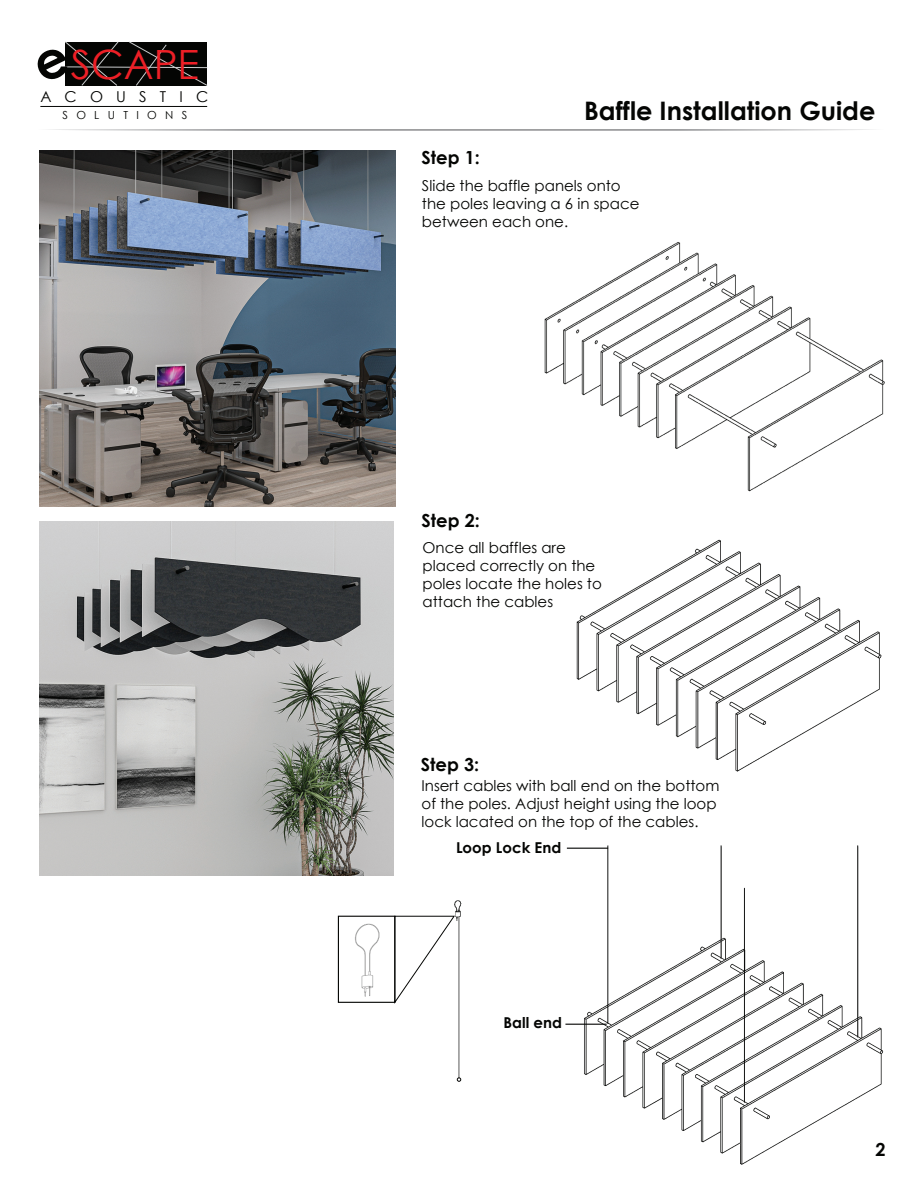
<style>
.page{position:relative;width:918px;height:1188px;background:#fff}
.page>*{position:absolute;margin:0;border:0;box-sizing:border-box;transform-origin:0 0}
.t1{font:40.35px "Century Gothic";color:#ed1f26}
.t2{font:700 25.5px "Century Gothic";color:#040503}
.t3{font:700 18px "Century Gothic";color:#040503}
.t4{font:15px/18px "Century Gothic";color:#040503}
.t5{font:700 15px "Century Gothic";color:#040503}
.t6{font:15px "Century Gothic";letter-spacing:.875em;color:#040503}
.t7{font:11.1px "Century Gothic";letter-spacing:.745em;color:#040503}
</style>
<div class="page">
<img style="left:544px;top:242px;width:341px;height:250px">
<img style="left:576px;top:539px;width:306px;height:233px">
<img style="left:570px;top:845px;width:314px;height:320px">
<svg style="left:50px;top:129px;width:822px;height:2px;background:#bababc"></svg>
<img style="left:39px;top:151px;width:356px;height:355px">
<img style="left:39px;top:521px;width:355px;height:355px">
<img style="left:355px;top:923px;width:25px;height:74px">
<div style="left:338px;top:916px;width:57px;height:87px;border:1px solid #040503"></div>
<img style="left:443px;top:900px;width:19px;height:177px">
<svg style="left:457px;top:1077px;width:4px;height:5px"></svg>
<svg style="left:394px;top:916px;width:61px;height:88px"></svg>
<hr style="left:565px;top:1024px;width:42px;height:1px;background:#040503">
<hr style="left:567px;top:848px;width:41px;height:1px;background:#040503">
<hr style="left:40px;top:106px;width:167px;height:1px;background:#040503">
<svg style="left:65px;top:41px;width:142px;height:45px;background:#151615"></svg>
<h1 class="t1" style="left:71px;top:36px;width:130px">SCAPE</h1>
<p class="t6" style="left:40px;top:86px;width:169px">ACOUSTIC</p>
<p class="t7" style="left:62px;top:107px;width:126px">SOLUTIONS</p>
<p class="t3" style="left:422px;top:144px;width:60px">Step 1:</p>
<h2 class="t2" style="left:584px;top:92px;width:293px">Baffle Installation Guide</h2>
<p class="t4" style="left:422px;top:176px;width:219px">Slide the baffle panels onto the poles leaving a 6 in space between each one.</p>
<p class="t3" style="left:422px;top:506px;width:60px">Step 2:</p>
<p class="t4" style="left:423px;top:539px;width:181px">Once all baffles are placed correctly on the poles locate the holes to attach the cables</p>
<p class="t3" style="left:421px;top:751px;width:60px">Step 3:</p>
<p class="t4" style="left:422px;top:776px;width:299px">Insert cables with ball end on the bottom of the poles. Adjust height using the loop lock lacated on the top of the cables.</p>
<p class="t5" style="left:456px;top:836px;width:107px">Loop Lock End</p>
<p class="t5" style="left:504px;top:1011px;width:60px">Ball end</p>
<p class="t3" style="left:876px;top:1136px;width:12px">2</p>
</div>
